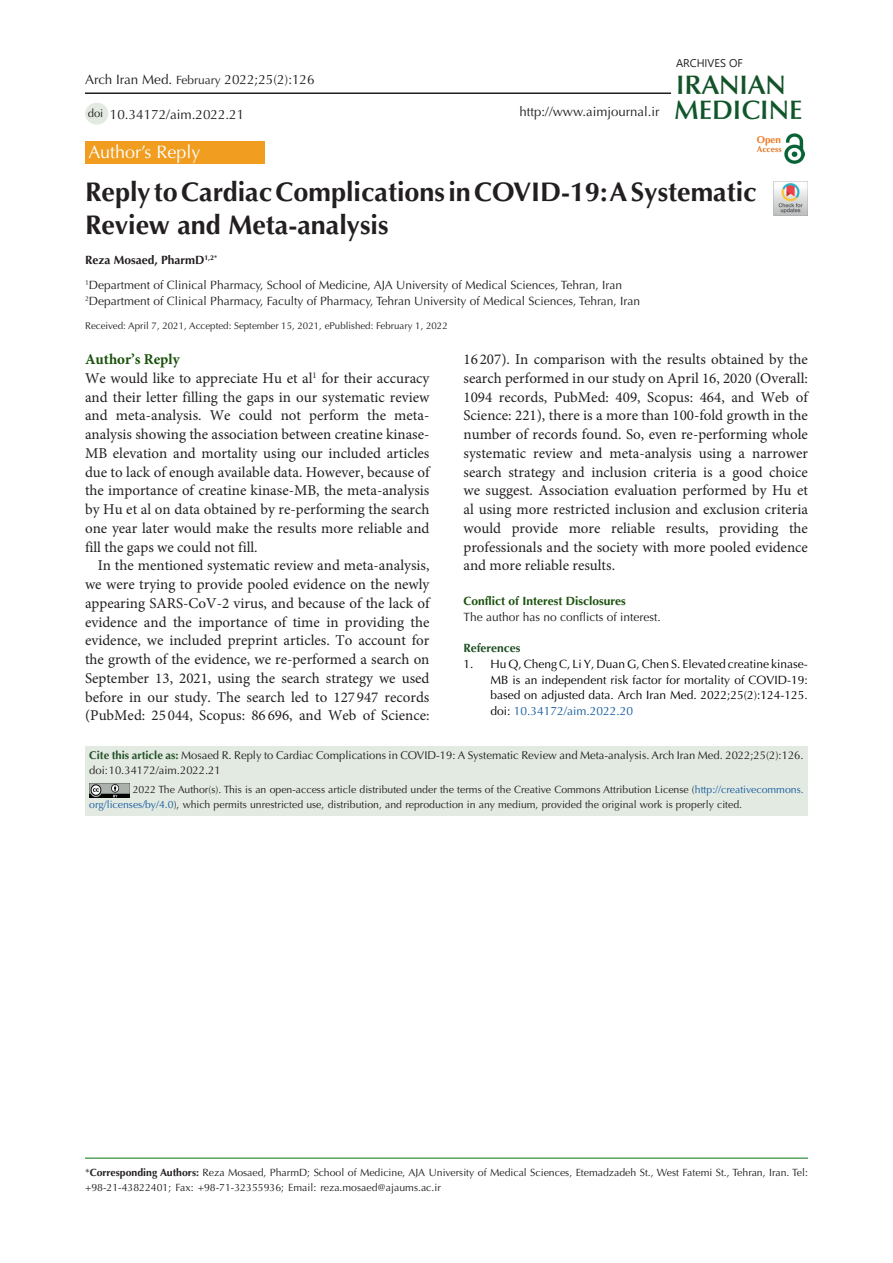
<style>
.page{position:relative;width:893px;height:1263px;background:#fff}
.page>*{position:absolute;margin:0;border:0;box-sizing:border-box;transform-origin:0 0}
.t1{font:700 27px/33px "Optima LT Std";color:#231f20}
.t2{font:600 26.85px "Optima LT Std";color:#11552a}
.t3{font:600 26.85px "Optima LT Std";color:#145228}
.t4{font:18px "Optima LT Std";color:#fff}
.t5{font:15px/18.8px "Minion Pro";color:#231f20;text-align:justify}
.t6{font:700 15px "Minion Pro";color:#19510a}
.t7{font:13.5px "Optima LT Std";color:#231f20}
.t8{font:13.2px "Optima LT Std";color:#231f20}
.t9{font:12px "Optima LT Std";color:#231f20}
.t10{font:12px/15.8px "Optima LT Std";color:#000;text-align:justify}
.t11{font:12px "Optima LT Std";color:#221e1f}
.t12{font:700 12px "Optima LT Std";color:#19510a}
.t13{font:700 12px "Optima LT Std";color:#231f20}
.t14{font:700 12px "Optima LT Std";color:#215025}
.t15{font:11.25px/15px "Optima LT Std";color:#231f20}
.t16{font:11.1px "Segoe UI";color:#231f20}
.t17{font:10.5px/15px "Optima LT Std";color:#231f20}
.t18{font:700 9.9px "Optima LT Std";color:#ee7a23}
.t19{font:9.75px "Optima LT Std";color:#221e1f}
.t20{font:700 8.4px "Optima LT Std";color:#e67625}
.s1{font-size:12px}
.s2{color:#175d9e}
.s3{font-weight:700;color:#215025}
.s4{font-weight:700}
</style>
<div class="page">
<hr style="left:85px;top:1158px;width:723px;height:1px;background:#007513">
<div style="left:85px;top:141px;width:179px;height:23px;background:#f19d20"></div>
<div style="left:85px;top:103px;width:23px;height:22px;background:#e3eae2;border-radius:50%"></div>
<hr style="left:85px;top:92px;width:586px;height:2px;background:#231f20">
<img style="left:785px;top:133px;width:19px;height:31px">
<img style="left:774px;top:182px;width:34px;height:34px">
<div style="left:85px;top:746px;width:723px;height:69px;background:#e3eae2"></div>
<img style="left:89px;top:784px;width:40px;height:14px">
<p class="t7" style="left:85px;top:72px;width:231px">Arch Iran Med. <span class="s1">February</span> 2022;25(2):126</p>
<p class="t15" style="left:88px;top:105px;width:17px">doi</p>
<p class="t7" style="left:110px;top:106px;width:136px">10.34172/aim.2022.21</p>
<p class="t8" style="left:520px;top:104px;width:141px">http://www.aimjournal.ir</p>
<p class="t16" style="left:676px;top:52px;width:68px">ARCHIVES OF</p>
<p class="t3" style="left:676px;top:69px;width:111px">IRANIAN</p>
<p class="t2" style="left:674px;top:94px;width:130px">MEDICINE</p>
<p class="t18" style="left:757px;top:134px;width:26px">Open</p>
<p class="t20" style="left:757px;top:144px;width:26px">Access</p>
<p class="t4" style="left:89px;top:141px;width:114px">Author’s Reply</p>
<p class="t1" style="left:85px;top:176px;width:673px">Reply to Cardiac Complications in COVID-19: A Systematic<br>Review and Meta-analysis</p>
<p class="t13" style="left:85px;top:253px;width:134px">Reza Mosaed, PharmD<sup>1,2*</sup></p>
<p class="t9" style="left:85px;top:278px;width:539px"><sup>1</sup>Department of Clinical Pharmacy, School of Medicine, AJA University of Medical Sciences, Tehran, Iran</p>
<p class="t9" style="left:85px;top:294px;width:556px"><sup>2</sup>Department of Clinical Pharmacy, Faculty of Pharmacy, Tehran University of Medical Sciences, Tehran, Iran</p>
<p class="t19" style="left:85px;top:320px;width:364px">Received: April 7, 2021, Accepted: September 15, 2021, ePublished: February 1, 2022</p>
<p class="t6" style="left:85px;top:349px;width:96px">Author’s Reply</p>
<p class="t5" style="left:85px;top:369px;width:346px">We would like to appreciate Hu et al<sup>1</sup> for their accuracy and their letter filling the gaps in our systematic review and meta-analysis. We could not perform the meta&shy;analysis showing the association between creatine kinase-MB elevation and mortality using our included articles due to lack of enough available data. However, because of the importance of creatine kinase-MB, the meta-analysis by Hu et al on data obtained by re-performing the search one year later would make the results more reliable and fill the gaps we could not fill.</p>
<p class="t5" style="left:85px;top:556px;width:346px;text-indent:13px">In the mentioned systematic review and meta-analysis, we were trying to provide pooled evidence on the newly appearing SARS-CoV-2 virus, and because of the lack of evidence and the importance of time in providing the evidence, we included preprint articles. To account for the growth of the evidence, we re-performed a search on September 13, 2021, using the search strategy we used before in our study. The search led to 127 947 records (PubMed: 25 044, Scopus: 86 696, and Web of Science:</p>
<p class="t5" style="left:463px;top:350px;width:346px">16 207). In comparison with the results obtained by the search performed in our study on April 16, 2020 (Overall:<br>1094 records, PubMed: 409, Scopus: 464, and Web of Science: 221), there is a more than 100-fold growth in the number of records found. So, even re-performing whole systematic review and meta-analysis using a narrower search strategy and inclusion criteria is a good choice we suggest. Association evaluation performed by Hu et al using more restricted inclusion and exclusion criteria would provide more reliable results, providing the professionals and the society with more pooled evidence and more reliable results.</p>
<p class="t12" style="left:463px;top:594px;width:164px">Conflict of Interest Disclosures</p>
<p class="t11" style="left:463px;top:610px;width:199px">The author has no conflicts of interest.</p>
<p class="t14" style="left:463px;top:641px;width:59px">References</p>
<p class="t10" style="left:490px;top:656px;width:319px;text-indent:-27px">1. Hu Q, Cheng C, Li Y, Duan G, Chen S. Elevated creatine kinase-MB is an independent risk factor for mortality of COVID-19: based on adjusted data. Arch Iran Med. 2022;25(2):124-125. doi: <span class="s2">10.34172/aim.2022.20</span></p>
<p class="t15" style="left:89px;top:748px;width:716px"><span class="s3">Cite this article as:</span> Mosaed R. Reply to Cardiac Complications in COVID-19: A Systematic Review and Meta-analysis. Arch Iran Med. 2022;25(2):126. doi: 10.34172/aim.2022.21</p>
<p class="t17" style="left:89px;top:782px;width:716px;text-indent:43px">2022 The Author(s). This is an open-access article distributed under the terms of the Creative Commons Attribution License (<span class="s2">http://creativecommons. org/licenses/by/4.0</span>), which permits unrestricted use, distribution, and reproduction in any medium, provided the original work is properly cited.</p>
<p class="t17" style="left:85px;top:1165px;width:724px">*<span class="s4">Corresponding Authors:</span> Reza Mosaed, PharmD; School of Medicine, AJA University of Medical Sciences, Etemadzadeh St., West Fatemi St., Tehran, Iran. Tel: +98-21-43822401; Fax: +98-71-32355936; Email: reza.mosaed@ajaums.ac.ir</p>
</div>
